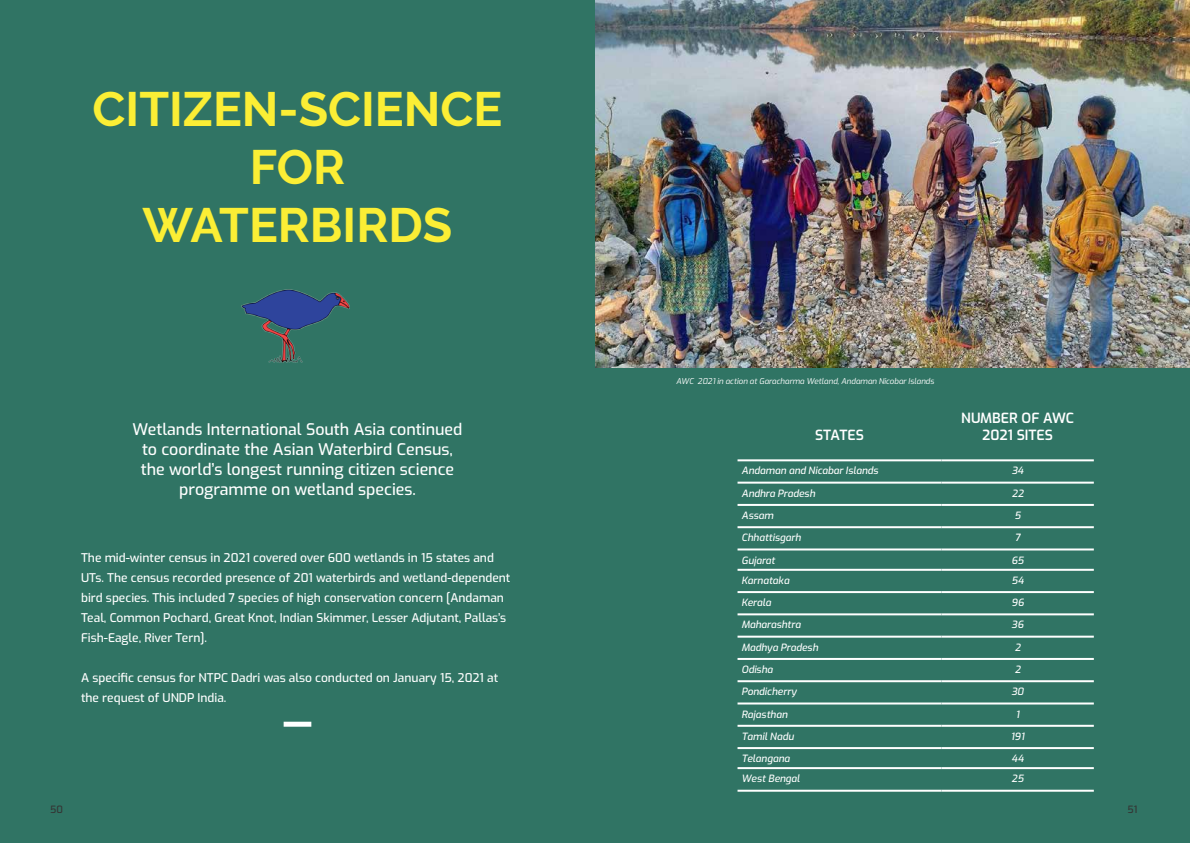
<style>
.page{position:relative;width:1190px;height:843px;background:#fff}
.page>*{position:absolute;margin:0;border:0;box-sizing:border-box;transform-origin:0 0}
.t1{font:700 48.1px/57.7px "Raleway";color:#fbee35;text-align:center}
.t2{font:500 16px/20px "Exo";color:#fff;text-align:center}
.t3{font:600 14px/16.8px "Exo";color:#fff}
.t4{font:500 12px/20px "Exo";color:#fff}
.t5{font:italic 500 10px "Exo";color:#fff}
.t6{font:500 10px "Exo";color:#343433}
.t7{font:italic 8px "Exo";color:#fff}
</style>
<div class="page">
<div style="left:0;top:0;width:1189px;height:842px;background:#307464"></div>
<img style="left:241px;top:289px;width:109px;height:74px">
<img style="left:595px;top:0;width:594px;height:367px">
<svg style="left:737px;top:461px;width:356px;height:309px"></svg>
<hr style="left:737px;top:481px;width:204px;height:2px;background:#fff">
<hr style="left:941px;top:481px;width:152px;height:2px;background:#fff">
<hr style="left:737px;top:504px;width:204px;height:2px;background:#fff">
<hr style="left:941px;top:504px;width:152px;height:2px;background:#fff">
<hr style="left:737px;top:526px;width:204px;height:2px;background:#fff">
<hr style="left:941px;top:526px;width:152px;height:2px;background:#fff">
<hr style="left:737px;top:548px;width:204px;height:2px;background:#fff">
<hr style="left:941px;top:548px;width:152px;height:2px;background:#fff">
<hr style="left:737px;top:568px;width:204px;height:2px;background:#fff">
<hr style="left:941px;top:568px;width:152px;height:2px;background:#fff">
<hr style="left:737px;top:591px;width:204px;height:2px;background:#fff">
<hr style="left:941px;top:591px;width:152px;height:2px;background:#fff">
<hr style="left:737px;top:613px;width:204px;height:2px;background:#fff">
<hr style="left:941px;top:613px;width:152px;height:2px;background:#fff">
<hr style="left:737px;top:635px;width:204px;height:2px;background:#fff">
<hr style="left:941px;top:635px;width:152px;height:2px;background:#fff">
<hr style="left:737px;top:657px;width:204px;height:2px;background:#fff">
<hr style="left:941px;top:657px;width:152px;height:2px;background:#fff">
<hr style="left:737px;top:680px;width:204px;height:2px;background:#fff">
<hr style="left:941px;top:680px;width:152px;height:2px;background:#fff">
<hr style="left:737px;top:702px;width:204px;height:2px;background:#fff">
<hr style="left:941px;top:702px;width:152px;height:2px;background:#fff">
<hr style="left:737px;top:724px;width:204px;height:2px;background:#fff">
<hr style="left:941px;top:724px;width:152px;height:2px;background:#fff">
<hr style="left:737px;top:747px;width:204px;height:2px;background:#fff">
<hr style="left:941px;top:747px;width:152px;height:2px;background:#fff">
<hr style="left:737px;top:767px;width:204px;height:2px;background:#fff">
<hr style="left:941px;top:767px;width:152px;height:2px;background:#fff">
<hr style="left:737px;top:789px;width:204px;height:2px;background:#fff">
<hr style="left:941px;top:789px;width:152px;height:2px;background:#fff">
<hr style="left:737px;top:459px;width:204px;height:2px;background:#fff">
<hr style="left:941px;top:459px;width:152px;height:2px;background:#fff">
<div style="left:284px;top:721px;width:27px;height:5px;background:#fff"></div>
<h1 class="t1" style="left:93px;top:81px;width:411px">CITIZEN-SCIENCE<br>FOR<br>WATERBIRDS</h1>
<h2 class="t2" style="left:132px;top:418px;width:331px">Wetlands International South Asia continued to coordinate the Asian Waterbird Census, the world’s longest running citizen science programme on wetland species.</h2>
<p class="t4" style="left:81px;top:547px;width:431px">The mid-winter census in 2021 covered over 600 wetlands in 15 states and UTs. The census recorded presence of 201 waterbirds and wetland-dependent bird species. This included 7 species of high conservation concern [Andaman Teal, Common Pochard, Great Knot, Indian Skimmer, Lesser Adjutant, Pallas’s Fish-Eagle, River Tern].</p>
<p class="t4" style="left:81px;top:667px;width:419px">A specific census for NTPC Dadri was also conducted on January 15, 2021 at the request of UNDP India.</p>
<p class="t7" style="left:676px;top:375px;width:260px">AWC 2021 in action at Garacharma Wetland, Andaman Nicobar Islands</p>
<p class="t3" style="left:815px;top:425px;width:18px">STATES</p>
<p class="t3" style="left:982px;top:408px;width:93px;text-indent:39px">OF AWC<br>2021 SITES</p>
<p class="t3" style="left:961px;top:408px;width:20px">NUMBER</p>
<p class="t5" style="left:741px;top:463px;width:138px">Andaman and Nicabar Islands</p>
<p class="t5" style="left:1011px;top:463px;width:13px">34</p>
<p class="t5" style="left:741px;top:485px;width:75px">Andhra Pradesh</p>
<p class="t5" style="left:1011px;top:485px;width:13px">22</p>
<p class="t5" style="left:741px;top:508px;width:33px">Assam</p>
<p class="t5" style="left:1014px;top:508px;width:8px">5</p>
<p class="t5" style="left:741px;top:530px;width:61px">Chhattisgarh</p>
<p class="t5" style="left:1014px;top:530px;width:7px">7</p>
<p class="t5" style="left:741px;top:552px;width:35px">Gujarat</p>
<p class="t5" style="left:1011px;top:552px;width:14px">65</p>
<p class="t5" style="left:741px;top:572px;width:49px">Karnataka</p>
<p class="t5" style="left:1011px;top:572px;width:14px">54</p>
<p class="t5" style="left:741px;top:595px;width:31px">Kerala</p>
<p class="t5" style="left:1011px;top:595px;width:14px">96</p>
<p class="t5" style="left:741px;top:617px;width:61px">Maharashtra</p>
<p class="t5" style="left:1011px;top:617px;width:14px">36</p>
<p class="t5" style="left:741px;top:639px;width:78px">Madhya Pradesh</p>
<p class="t5" style="left:1014px;top:639px;width:7px">2</p>
<p class="t5" style="left:741px;top:661px;width:33px">Odisha</p>
<p class="t5" style="left:1014px;top:661px;width:7px">2</p>
<p class="t5" style="left:741px;top:684px;width:57px">Pondicherry</p>
<p class="t5" style="left:1011px;top:684px;width:14px">30</p>
<p class="t5" style="left:741px;top:706px;width:47px">Rajasthan</p>
<p class="t5" style="left:1015px;top:706px;width:5px">1</p>
<p class="t5" style="left:741px;top:728px;width:54px">Tamil Nadu</p>
<p class="t5" style="left:1010px;top:728px;width:15px">191</p>
<p class="t5" style="left:741px;top:751px;width:50px">Telangana</p>
<p class="t5" style="left:1011px;top:751px;width:14px">44</p>
<p class="t5" style="left:741px;top:771px;width:60px">West Bengal</p>
<p class="t5" style="left:1011px;top:771px;width:14px">25</p>
<p class="t6" style="left:50px;top:802px;width:14px">50</p>
<p class="t6" style="left:1127px;top:802px;width:11px">51</p>
</div>
